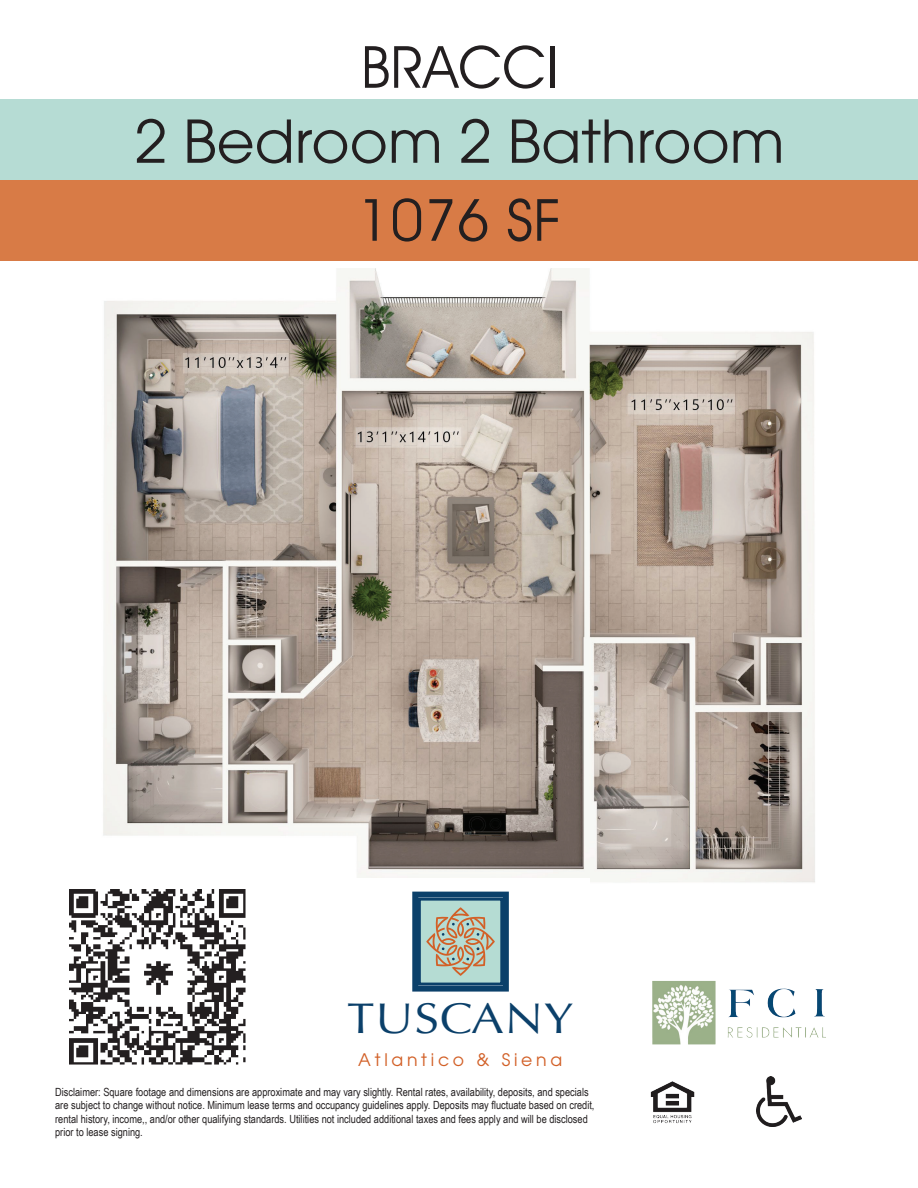
<style>
.page{position:relative;width:918px;height:1188px;background:#fff}
.page>*{position:absolute;margin:0;border:0;box-sizing:border-box;transform-origin:0 0}
.t1{font:58.5px "Avant Garde";color:#231f20}
.t2{font:58.5px "Avant Garde IT Cby BT";color:#231f20}
.t3{font:43.2px "Optima";letter-spacing:.015em;color:#0b406a;scale:1.14 1}
.t4{font:17.25px "Avant Garde";letter-spacing:.215em;color:#d26027}
.t5{font:11.25px/13.5px "Arial Narrow";color:#231f20}
</style>
<div class="page">
<div style="left:0;top:99px;width:918px;height:81px;background:#b6dcd4"></div>
<img style="left:103px;top:269px;width:712px;height:614px">
<div style="left:0;top:180px;width:918px;height:81px;background:#d87b46"></div>
<div style="left:330px;top:878px;width:260px;height:213px;background:#fff"></div>
<div style="left:419px;top:899px;width:83px;height:85px;background:#b5dcd3"></div>
<div style="left:418px;top:898px;width:85px;height:88px;border:3px solid #0b406a"></div>
<svg style="left:426px;top:907px;width:69px;height:69px"></svg>
<div style="left:412px;top:892px;width:97px;height:100px;border:6px solid #0b406a"></div>
<img style="left:70px;top:889px;width:176px;height:176px">
<img style="left:652px;top:981px;width:144px;height:63px">
<img style="left:650px;top:1081px;width:45px;height:43px">
<img style="left:757px;top:1076px;width:44px;height:50px">
<h1 class="t2" style="left:361px;top:31px;width:198px">BRACCI</h1>
<h1 class="t1" style="left:135px;top:107px;width:652px">2 Bedroom 2 Bathroom</h1>
<h1 class="t2" style="left:357px;top:184px;width:206px">1076 SF</h1>
<h2 class="t3" style="left:347px;top:993px;width:200px">TUSCANY</h2>
<h3 class="t4" style="left:358px;top:1049px;width:206px">Atlantico &amp; Siena</h3>
<p class="t5" style="left:55px;top:1085px;width:541px">Disclaimer: Square footage and dimensions are approximate and may vary slightly. Rental rates, availability, deposits, and specials are subject to change without notice. Minimum lease terms and occupancy guidelines apply. Deposits may fluctuate based on credit, rental history, income,, and/or other qualifying standards. Utilities not included additional taxes and fees apply and will be disclosed prior to lease signing.</p>
</div>
